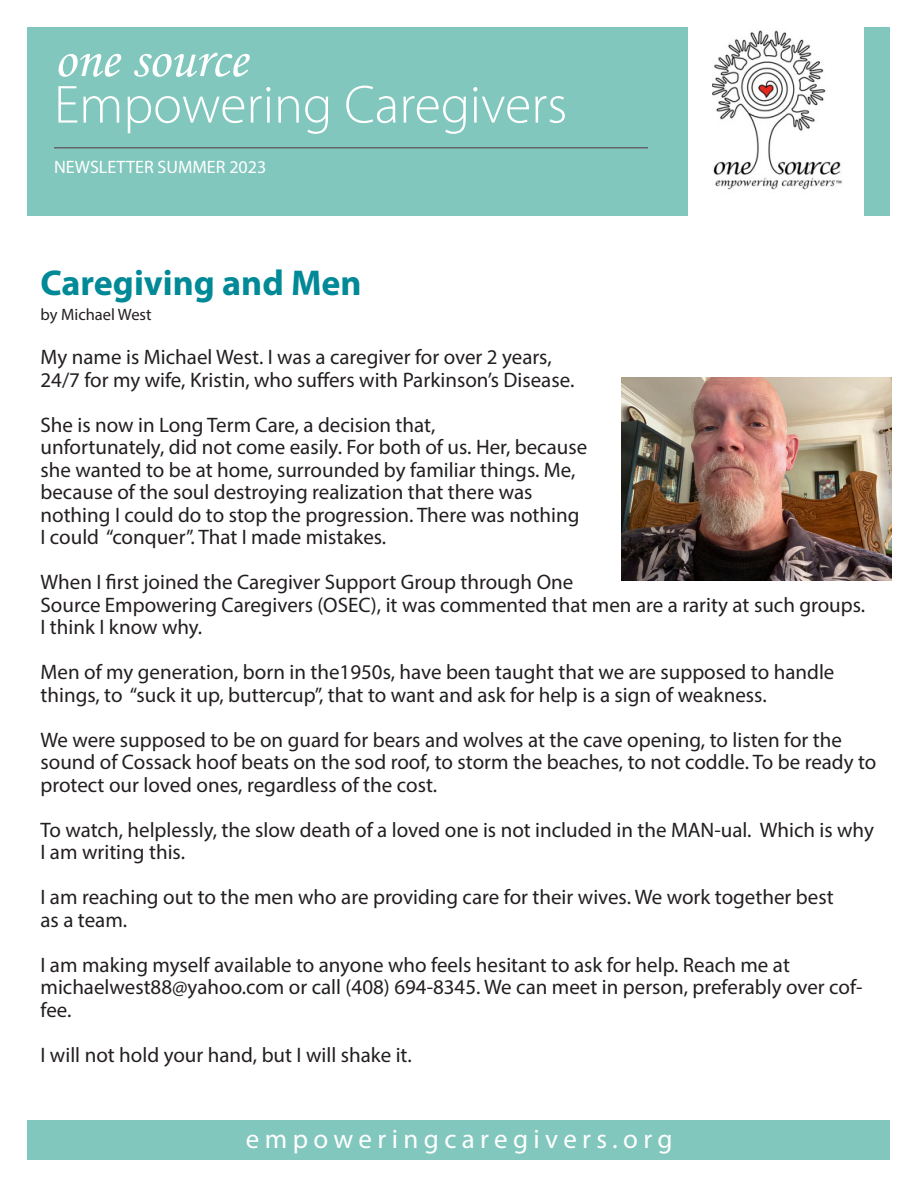
<style>
.page{position:relative;width:918px;height:1188px;background:#fff}
.page>*{position:absolute;margin:0;border:0;box-sizing:border-box;transform-origin:0 0}
.t1{font:300 54px "Myriad Pro";color:#fff}
.t2{font:54px "Monotype Corsiva";color:#fff}
.t3{font:700 36px "Myriad Pro";color:#008996}
.t4{font:27px "Myriad Pro";letter-spacing:.2em;color:#fff}
.t5{font:21px/22.5px "Myriad Pro";color:#231f20}
.t6{font:18px "Myriad Pro";color:#fff}
.t7{font:16.5px "Myriad Pro";color:#231f20}
</style>
<div class="page">
<div style="left:27px;top:27px;width:863px;height:189px;background:#81c7bd"></div>
<div style="left:688px;top:0;width:176px;height:216px;background:#fff"></div>
<img style="left:712px;top:30px;width:130px;height:160px">
<hr style="left:54px;top:147px;width:594px;height:1px;background:#63656a">
<div style="left:27px;top:1120px;width:863px;height:40px;background:#81c7bd"></div>
<img style="left:621px;top:378px;width:270px;height:202px">
<p class="t2" style="left:54px;top:27px;width:195px">one source</p>
<p class="t1" style="left:54px;top:72px;width:515px">Empowering Caregivers</p>
<p class="t6" style="left:54px;top:156px;width:214px">NEWSLETTER SUMMER 2023</p>
<p class="t3" style="left:40px;top:259px;width:323px">Caregiving and Men</p>
<p class="t7" style="left:40px;top:305px;width:113px">by Michael West</p>
<p class="t5" style="left:40px;top:346px;width:535px">My name is Michael West. I was a caregiver for over 2 years,<br>24/7 for my wife, Kristin, who suffers with Parkinson’s Disease.</p>
<p class="t5" style="left:40px;top:413px;width:397px">She is now in Long Term Care, a decision that,</p>
<p class="t5" style="left:40px;top:436px;width:548px">unfortunately, did not come easily. For both of us. Her, because she wanted to be at home, surrounded by familiar things. Me, because of the soul destroying realization that there was</p>
<p class="t5" style="left:40px;top:503px;width:540px">nothing I could do to stop the progression. There was nothing</p>
<p class="t5" style="left:40px;top:526px;width:347px">I could “conquer”. That I made mistakes.</p>
<p class="t5" style="left:40px;top:571px;width:826px">When I first joined the Caregiver Support Group through One<br>Source Empowering Caregivers (OSEC), it was commented that men are a rarity at such groups.</p>
<p class="t5" style="left:40px;top:616px;width:163px">I think I know why.</p>
<p class="t5" style="left:40px;top:661px;width:796px">Men of my generation, born in the1950s, have been taught that we are supposed to handle things, to “suck it up, buttercup”, that to want and ask for help is a sign of weakness.</p>
<p class="t5" style="left:40px;top:728px;width:838px">We were supposed to be on guard for bears and wolves at the cave opening, to listen for the sound of Cossack hoof beats on the sod roof, to storm the beaches, to not coddle. To be ready to protect our loved ones, regardless of the cost.</p>
<p class="t5" style="left:40px;top:818px;width:835px">To watch, helplessly, the slow death of a loved one is not included in the MAN-ual. Which is why</p>
<p class="t5" style="left:40px;top:841px;width:146px">I am writing this.</p>
<p class="t5" style="left:40px;top:886px;width:795px">I am reaching out to the men who are providing care for their wives. We work together best</p>
<p class="t5" style="left:40px;top:908px;width:88px">as a team.</p>
<p class="t5" style="left:40px;top:953px;width:751px">I am making myself available to anyone who feels hesitant to ask for help. Reach me at</p>
<p class="t5" style="left:40px;top:976px;width:824px">michaelwest88@yahoo.com or call (408) 694-8345. We can meet in person, preferably over cof&shy;fee.</p>
<p class="t5" style="left:40px;top:1043px;width:373px">I will not hold your hand, but I will shake it.</p>
<p class="t4" style="left:246px;top:1122px;width:428px">empoweringcaregivers.org</p>
</div>
